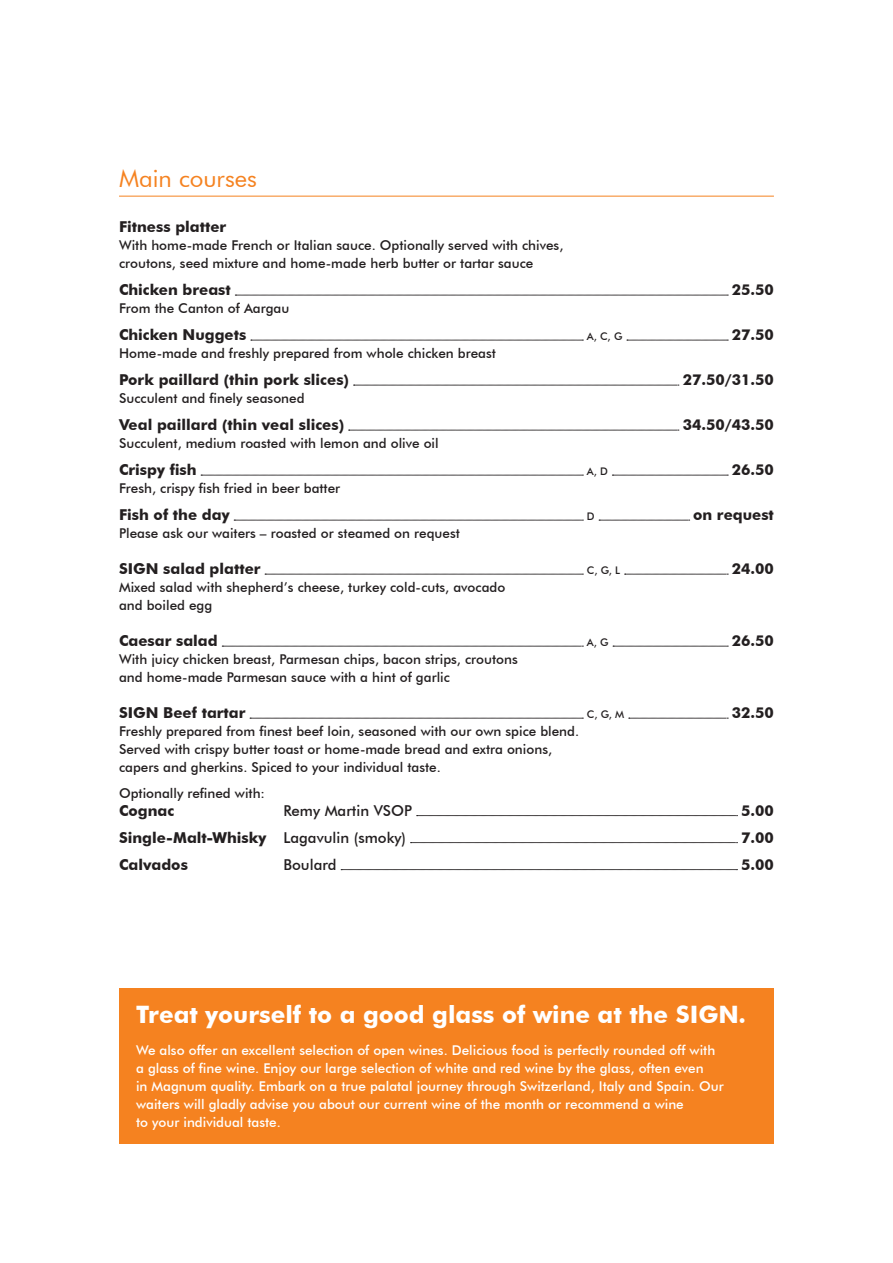
<style>
.page{position:relative;width:893px;height:1263px;background:#fff}
.page>*{position:absolute;margin:0;border:0;box-sizing:border-box;transform-origin:0 0}
._06-call-to-action-h{font:700 24px "Futura BT";color:#fff}
._02-heading-2-land-k{font:24px "Futura BT";color:#f58220}
._03-heading-4-ohne-A{font:700 15px "Futura BT";color:#231f20}
._03-heading-4-kleine{font:700 15px "Futura BT";color:#231f20}
._03-heading-4-kleine-2{font:500 15px "Futura BT";color:#231f20}
._03-heading-4-grosse{font:700 15px "Futura BT";color:#231f20}
._03-heading-4-grosse-2{font:500 15px "Futura BT";color:#231f20}
._04-copy-kleiner-abs{font:500 13.5px/18px "Futura BT";color:#231f20}
._06-call-to-action-b{font:500 13.5px/18px "Futura BT";color:#fff}
._04-copy{font:500 13.5px/18px "Futura BT";color:#231f20}
._04-copy-ohne-Abstan{font:500 13.5px "Futura BT";color:#231f20}
._03-heading-4-ohne-A-2{font:500 10.5px "Futura BT";color:#231f20}
.s1{font-weight:500}
</style>
<div class="page">
<hr style="left:119px;top:196px;width:655px;height:1px;background:#f58220">
<svg style="left:235px;top:295px;width:493px;height:1px"></svg>
<svg style="left:251px;top:340px;width:332px;height:1px"></svg>
<svg style="left:627px;top:340px;width:101px;height:1px"></svg>
<svg style="left:353px;top:385px;width:326px;height:1px"></svg>
<svg style="left:349px;top:430px;width:330px;height:1px"></svg>
<svg style="left:201px;top:475px;width:382px;height:1px"></svg>
<svg style="left:612px;top:475px;width:116px;height:1px"></svg>
<svg style="left:234px;top:520px;width:349px;height:1px"></svg>
<svg style="left:599px;top:520px;width:91px;height:1px"></svg>
<svg style="left:265px;top:574px;width:318px;height:1px"></svg>
<svg style="left:625px;top:574px;width:103px;height:1px"></svg>
<svg style="left:222px;top:646px;width:361px;height:1px"></svg>
<svg style="left:613px;top:646px;width:115px;height:1px"></svg>
<svg style="left:250px;top:718px;width:333px;height:1px"></svg>
<svg style="left:629px;top:718px;width:99px;height:1px"></svg>
<svg style="left:417px;top:815px;width:320px;height:1px"></svg>
<svg style="left:410px;top:842px;width:327px;height:1px"></svg>
<svg style="left:341px;top:869px;width:396px;height:1px"></svg>
<div style="left:119px;top:988px;width:655px;height:156px;background:#f58220"></div>
<p class="_02-heading-2-land-k" style="left:119px;top:164px;width:139px">Main courses</p>
<p class="_03-heading-4-ohne-A" style="left:119px;top:218px;width:109px">Fitness platter</p>
<p class="_04-copy-kleiner-abs" style="left:119px;top:236px;width:446px">With home-made French or Italian sauce. Optionally served with chives, croutons, seed mixture and home-made herb butter or tartar sauce</p>
<p class="_03-heading-4-ohne-A" style="left:119px;top:281px;width:113px">Chicken breast</p>
<p class="_03-heading-4-ohne-A" style="left:732px;top:281px;width:44px">25.50</p>
<p class="_04-copy-kleiner-abs" style="left:119px;top:299px;width:172px">From the Canton of Aargau</p>
<p class="_03-heading-4-ohne-A" style="left:119px;top:326px;width:129px">Chicken Nuggets</p>
<p class="_03-heading-4-ohne-A-2" style="left:587px;top:330px;width:37px">A, C, G</p>
<p class="_03-heading-4-ohne-A" style="left:732px;top:326px;width:44px">27.50</p>
<p class="_04-copy-kleiner-abs" style="left:119px;top:344px;width:378px">Home-made and freshly prepared from whole chicken breast</p>
<p class="_03-heading-4-ohne-A" style="left:119px;top:371px;width:232px">Pork paillard (thin pork slices)</p>
<p class="_03-heading-4-ohne-A" style="left:683px;top:371px;width:93px">27.50/31.50</p>
<p class="_04-copy-kleiner-abs" style="left:119px;top:389px;width:187px">Succulent and finely seasoned</p>
<p class="_03-heading-4-ohne-A" style="left:119px;top:416px;width:227px">Veal paillard (thin veal slices)</p>
<p class="_03-heading-4-ohne-A" style="left:683px;top:416px;width:93px">34.50/43.50</p>
<p class="_04-copy-kleiner-abs" style="left:119px;top:434px;width:321px">Succulent, medium roasted with lemon and olive oil</p>
<p class="_03-heading-4-ohne-A" style="left:119px;top:461px;width:79px">Crispy fish</p>
<p class="_03-heading-4-ohne-A-2" style="left:587px;top:465px;width:23px">A, D</p>
<p class="_03-heading-4-ohne-A" style="left:732px;top:461px;width:44px">26.50</p>
<p class="_04-copy-kleiner-abs" style="left:119px;top:479px;width:223px">Fresh, crispy fish fried in beer batter</p>
<p class="_03-heading-4-ohne-A" style="left:119px;top:506px;width:112px">Fish of the day</p>
<p class="_03-heading-4-ohne-A-2" style="left:587px;top:510px;width:9px">D</p>
<p class="_03-heading-4-ohne-A" style="left:693px;top:506px;width:82px">on request</p>
<p class="_04-copy" style="left:119px;top:524px;width:342px">Please ask our waiters – roasted or steamed on request</p>
<p class="_03-heading-4-ohne-A" style="left:119px;top:560px;width:143px">SIGN salad platter</p>
<p class="_03-heading-4-ohne-A-2" style="left:587px;top:564px;width:35px">C, G, L</p>
<p class="_03-heading-4-ohne-A" style="left:732px;top:560px;width:44px">24.00</p>
<p class="_04-copy" style="left:119px;top:578px;width:388px">Mixed salad with shepherd’s cheese, turkey cold-cuts, avocado and boiled egg</p>
<p class="_03-heading-4-ohne-A" style="left:119px;top:632px;width:100px">Caesar salad</p>
<p class="_03-heading-4-ohne-A-2" style="left:587px;top:636px;width:23px">A, G</p>
<p class="_03-heading-4-ohne-A" style="left:732px;top:632px;width:44px">26.50</p>
<p class="_04-copy" style="left:119px;top:650px;width:400px">With juicy chicken breast, Parmesan chips, bacon strips, croutons and home-made Parmesan sauce with a hint of garlic</p>
<p class="_03-heading-4-ohne-A" style="left:119px;top:704px;width:128px">SIGN Beef tartar</p>
<p class="_03-heading-4-ohne-A-2" style="left:587px;top:708px;width:39px">C, G, M</p>
<p class="_03-heading-4-ohne-A" style="left:732px;top:704px;width:44px">32.50</p>
<p class="_04-copy-kleiner-abs" style="left:119px;top:722px;width:462px">Freshly prepared from finest beef loin, seasoned with our own spice blend.<br>Served with crispy butter toast or home-made bread and extra onions, capers and gherkins. Spiced to your individual taste.</p>
<p class="_04-copy-ohne-Abstan" style="left:119px;top:785px;width:148px">Optionally refined with:</p>
<p class="_03-heading-4-kleine" style="left:119px;top:801px;width:57px">Cognac</p>
<p class="_03-heading-4-kleine-2" style="left:283px;top:801px;width:130px">Remy Martin VSOP</p>
<p class="_03-heading-4-kleine" style="left:741px;top:801px;width:34px">5.00</p>
<p class="_03-heading-4-kleine" style="left:119px;top:828px;width:288px">Single-Malt-Whisky <span class="s1">Lagavulin (smoky)</span></p>
<p class="_03-heading-4-kleine" style="left:741px;top:828px;width:34px">7.00</p>
<p class="_03-heading-4-grosse" style="left:119px;top:855px;width:70px">Calvados</p>
<p class="_03-heading-4-grosse-2" style="left:283px;top:855px;width:55px">Boulard</p>
<p class="_03-heading-4-grosse" style="left:741px;top:855px;width:34px">5.00</p>
<p class="_06-call-to-action-h" style="left:136px;top:1000px;width:611px">Treat yourself to a good glass of wine at the SIGN.</p>
<p class="_06-call-to-action-b" style="left:136px;top:1041px;width:589px">We also offer an excellent selection of open wines. Delicious food is perfectly rounded off with a glass of fine wine. Enjoy our large selection of white and red wine by the glass, often even<br>in Magnum quality. Embark on a true palatal journey through Switzerland, Italy and Spain. Our waiters will gladly advise you about our current wine of the month or recommend a wine<br>to your individual taste.</p>
</div>
